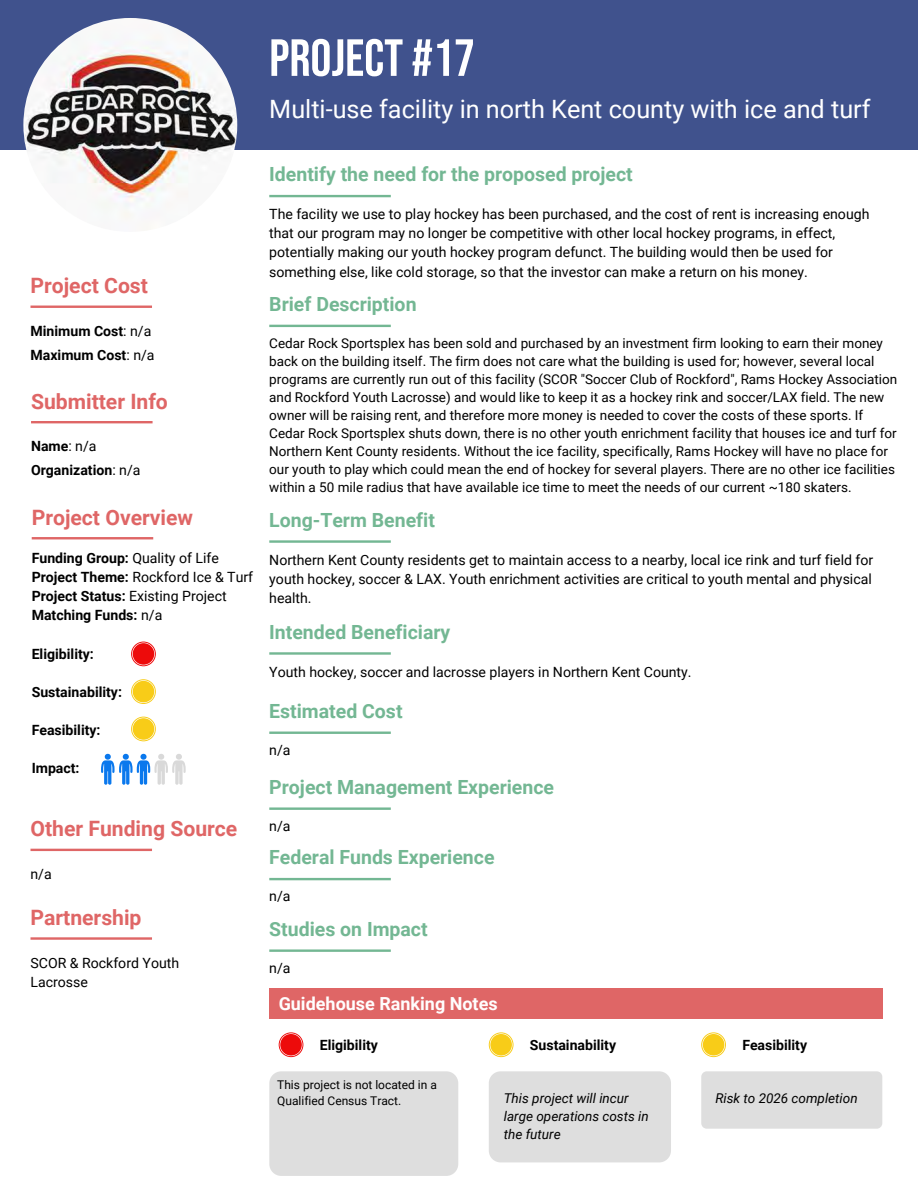
<style>
.page{position:relative;width:918px;height:1188px;background:#fff}
.page>*{position:absolute;margin:0;border:0;box-sizing:border-box;transform-origin:0 0}
.t1{font:52.2px "Bebas Neue";color:#fff}
.t2{font:25.2px "Roboto";color:#fff}
.t3{font:700 21.15px "Roboto";color:#df6666}
.t4{font:700 19.5px "Roboto";color:#73b793}
.t5{font:700 18px "Roboto";color:#fffdfd}
.t6{font:14.1px/19.2px "Roboto";color:#000}
.t7{font:700 14.1px/19.2px "Roboto";color:#000}
.t8{font:13.5px/18px "Roboto";color:#000}
.t9{font:italic 13.5px/18px "Roboto";color:#000}
.t10{font:12px/16px "Roboto";color:#000}
.s1{font-weight:400}
</style>
<div class="page">
<div style="left:0;top:0;width:918px;height:150px;background:#40528d"></div>
<hr style="left:269px;top:195px;width:122px;height:2px;background:#73b793">
<hr style="left:31px;top:421px;width:122px;height:2px;background:#df6666">
<hr style="left:31px;top:306px;width:121px;height:2px;background:#df6666">
<hr style="left:269px;top:325px;width:122px;height:2px;background:#73b793">
<hr style="left:32px;top:537px;width:121px;height:2px;background:#df6666">
<hr style="left:31px;top:937px;width:121px;height:3px;background:#df6666">
<svg style="left:131px;top:717px;width:25px;height:24px"></svg>
<div style="left:133px;top:718px;width:21px;height:22px;background:#f8cc18;border-radius:50%"></div>
<svg style="left:131px;top:679px;width:25px;height:25px"></svg>
<div style="left:133px;top:681px;width:21px;height:21px;background:#f8cc18;border-radius:50%"></div>
<svg style="left:131px;top:642px;width:25px;height:24px"></svg>
<div style="left:133px;top:643px;width:21px;height:22px;background:#ed0b0b;border-radius:50%"></div>
<svg style="left:101px;top:753px;width:85px;height:32px"></svg>
<hr style="left:31px;top:849px;width:121px;height:2px;background:#df6666">
<hr style="left:269px;top:540px;width:122px;height:3px;background:#73b793">
<hr style="left:269px;top:652px;width:122px;height:3px;background:#73b793">
<hr style="left:269px;top:732px;width:122px;height:2px;background:#73b793">
<hr style="left:269px;top:808px;width:122px;height:2px;background:#73b793">
<hr style="left:269px;top:878px;width:122px;height:2px;background:#73b793">
<hr style="left:269px;top:950px;width:122px;height:2px;background:#73b793">
<img style="left:23px;top:18px;width:214px;height:214px;border-radius:50%">
<svg style="left:279px;top:1032px;width:24px;height:25px"></svg>
<div style="left:280px;top:1034px;width:22px;height:22px;background:#ed0b0b;border-radius:50%"></div>
<svg style="left:489px;top:1032px;width:25px;height:25px"></svg>
<div style="left:490px;top:1034px;width:22px;height:22px;background:#f8cc18;border-radius:50%"></div>
<svg style="left:701px;top:1032px;width:25px;height:25px"></svg>
<div style="left:703px;top:1034px;width:21px;height:22px;background:#f8cc18;border-radius:50%"></div>
<div style="left:269px;top:1071px;width:189px;height:105px;background:#d9d9d9;border-radius:12px"></div>
<div style="left:269px;top:988px;width:613px;height:31px;background:#df6666"></div>
<div style="left:489px;top:1071px;width:182px;height:91px;background:#d9d9d9;border-radius:12px"></div>
<div style="left:701px;top:1071px;width:181px;height:58px;background:#d9d9d9;border-radius:6px"></div>
<h1 class="t1" style="left:269px;top:29px;width:207px">PROJECT #17</h1>
<h2 class="t2" style="left:269px;top:95px;width:603px">Multi-use facility in north Kent county with ice and turf</h2>
<h3 class="t3" style="left:31px;top:273px;width:119px">Project Cost</h3>
<p class="t7" style="left:31px;top:319px;width:126px;line-height:24px">Minimum Cost<span class="s1">: n/a<br></span>Maximum Cost<span class="s1">: n/a</span></p>
<h3 class="t3" style="left:31px;top:389px;width:138px">Submitter Info</h3>
<p class="t7" style="left:31px;top:434px;width:111px;line-height:24px">Name<span class="s1">: n/a<br></span>Organization<span class="s1">: n/a</span></p>
<h3 class="t3" style="left:32px;top:505px;width:163px">Project Overview</h3>
<p class="t7" style="left:32px;top:549px;width:223px">Funding Group: <span class="s1">Quality of Life<br></span>Project Theme: <span class="s1">Rockford Ice &amp; Turf<br></span>Project Status: <span class="s1">Existing Project<br></span>Matching Funds: <span class="s1">n/a</span></p>
<p class="t7" style="left:32px;top:644px;width:64px">Eligibility:</p>
<p class="t7" style="left:32px;top:682px;width:92px">Sustainability:</p>
<p class="t7" style="left:32px;top:721px;width:70px">Feasibility:</p>
<p class="t7" style="left:32px;top:759px;width:49px">Impact:</p>
<h3 class="t3" style="left:31px;top:817px;width:208px">Other Funding Source</h3>
<p class="t6" style="left:31px;top:864px;width:23px">n/a</p>
<h3 class="t3" style="left:31px;top:905px;width:113px">Partnership</h3>
<p class="t6" style="left:31px;top:953px;width:150px">SCOR &amp; Rockford Youth<br>Lacrosse</p>
<h3 class="t4" style="left:269px;top:163px;width:365px">Identify the need for the proposed project</h3>
<p class="t6" style="left:269px;top:205px;width:602px">The facility we use to play hockey has been purchased, and the cost of rent is increasing enough that our program may no longer be competitive with other local hockey programs, in effect, potentially making our youth hockey program defunct. The building would then be used for something else, like cold storage, so that the investor can make a return on his money.</p>
<h3 class="t4" style="left:269px;top:293px;width:149px">Brief Description</h3>
<p class="t8" style="left:269px;top:334px;width:630px">Cedar Rock Sportsplex has been sold and purchased by an investment firm looking to earn their money back on the building itself. The firm does not care what the building is used for; however, several local programs are currently run out of this facility (SCOR "Soccer Club of Rockford", Rams Hockey Association and Rockford Youth Lacrosse) and would like to keep it as a hockey rink and soccer/LAX field. The new owner will be raising rent, and therefore more money is needed to cover the costs of these sports. If Cedar Rock Sportsplex shuts down, there is no other youth enrichment facility that houses ice and turf for Northern Kent County residents. Without the ice facility, specifically, Rams Hockey will have no place for our youth to play which could mean the end of hockey for several players. There are no other ice facilities within a 50 mile radius that have available ice time to meet the needs of our current ~180 skaters.</p>
<h3 class="t4" style="left:269px;top:509px;width:167px">Long-Term Benefit</h3>
<p class="t6" style="left:269px;top:550px;width:605px;text-align:justify">Northern Kent County residents get to maintain access to a nearby, local ice rink and turf field for youth hockey, soccer &amp; LAX. Youth enrichment activities are critical to youth mental and physical health.</p>
<h3 class="t4" style="left:269px;top:621px;width:183px">Intended Beneficiary</h3>
<p class="t6" style="left:269px;top:663px;width:424px">Youth hockey, soccer and lacrosse players in Northern Kent County.</p>
<h3 class="t4" style="left:269px;top:700px;width:135px">Estimated Cost</h3>
<p class="t6" style="left:269px;top:740px;width:23px">n/a</p>
<h3 class="t4" style="left:269px;top:776px;width:286px">Project Management Experience</h3>
<p class="t6" style="left:269px;top:816px;width:23px">n/a</p>
<h3 class="t4" style="left:269px;top:846px;width:227px">Federal Funds Experience</h3>
<p class="t6" style="left:269px;top:887px;width:23px">n/a</p>
<h3 class="t4" style="left:269px;top:918px;width:160px">Studies on Impact</h3>
<p class="t6" style="left:269px;top:958px;width:23px">n/a</p>
<h3 class="t5" style="left:279px;top:993px;width:221px">Guidehouse Ranking Notes</h3>
<p class="t7" style="left:320px;top:1035px;width:60px">Eligibility</p>
<p class="t7" style="left:530px;top:1035px;width:88px">Sustainability</p>
<p class="t7" style="left:742px;top:1035px;width:66px">Feasibility</p>
<p class="t10" style="left:277px;top:1077px;width:161px">This project is not located in a<br>Qualified Census Tract.</p>
<p class="t9" style="left:504px;top:1089px;width:146px">This project will incur large operations costs in the future</p>
<p class="t9" style="left:715px;top:1089px;width:144px">Risk to 2026 completion</p>
</div>
